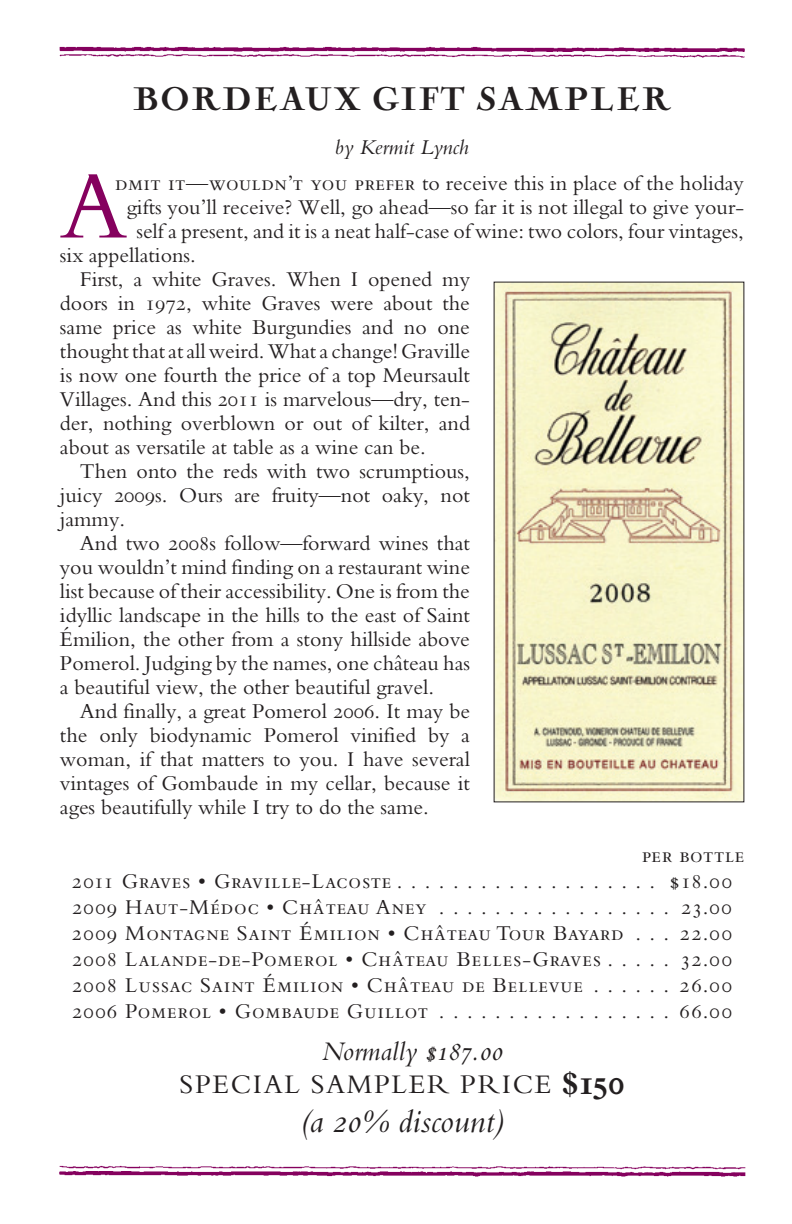
<style>
.page{position:relative;width:792px;height:1224px;background:#fff}
.page>*{position:absolute;margin:0;border:0;box-sizing:border-box;transform-origin:0 0}
.t1{font:99.2px "Bembo Regular TS";color:#85015e}
.t2{font:900 34px "Nicolas Cochin EF";letter-spacing:.055em;color:#231f20}
.t3{font:34px "Bembo Italic Os F5 lig WT";color:#231f20}
.t4{font:28px "Bembo Regular TS";letter-spacing:.06em;color:#231f20}
.t5{font:28px "Bembo Italic TS";color:#231f20}
.t6{font:22px "Bembo Regular TS";color:#231f20}
.t7{font:22px/26px "Bembo SC";letter-spacing:.04em;color:#231f20}
.t8{font:22px "Bembo Italic TS";color:#231f20}
.s1{font-family:"Bembo SC"}
.s2{font-family:"Bembo";font-weight:700;font-size:34px}
.s3{font-family:"Bembo Bold Os F";font-size:34px}
</style>
<div class="page">
<img style="left:59px;top:46px;width:686px;height:11px">
<img style="left:59px;top:1166px;width:687px;height:11px">
<img style="left:496px;top:284px;width:246px;height:516px">
<h2 class="t2" style="left:133px;top:80px;width:539px">BORDEAUX GIFT SAMPLER</h2>
<p class="t8" style="left:335px;top:134px;width:136px">by Kermit Lynch</p>
<h1 class="t1" style="left:60px;top:149px;width:69px">A</h1>
<p class="t6" style="left:115px;top:170px;width:630px"><span class="s1">dmit it—wouldn’t you prefer</span> to receive this in place of the holiday</p>
<p class="t6" style="left:127px;top:194px;width:619px">gifts you’ll receive? Well, go ahead—so far it is not illegal to give your-</p>
<p class="t6" style="left:136px;top:218px;width:609px">self a present, and it is a neat half-case of wine: two colors, four vintages,</p>
<p class="t6" style="left:60px;top:242px;width:138px">six appellations.</p>
<p class="t6" style="left:80px;top:266px;width:392px">First, a white Graves. When I opened my</p>
<p class="t6" style="left:60px;top:290px;width:411px">doors in 1972, white Graves were about the</p>
<p class="t6" style="left:60px;top:314px;width:411px">same price as white Burgundies and no one</p>
<p class="t6" style="left:60px;top:338px;width:411px">thought that at all weird. What a change! Graville</p>
<p class="t6" style="left:60px;top:362px;width:411px">is now one fourth the price of a top Meursault</p>
<p class="t6" style="left:60px;top:386px;width:412px">Villages. And this 2011 is marvelous—dry, ten-</p>
<p class="t6" style="left:60px;top:410px;width:412px">der, nothing overblown or out of kilter, and</p>
<p class="t6" style="left:60px;top:434px;width:367px">about as versatile at table as a wine can be.</p>
<p class="t6" style="left:80px;top:458px;width:392px">Then onto the reds with two scrumptious,</p>
<p class="t6" style="left:60px;top:482px;width:412px">juicy 2009s. Ours are fruity—not oaky, not</p>
<p class="t6" style="left:60px;top:506px;width:67px">jammy.</p>
<p class="t6" style="left:80px;top:530px;width:392px">And two 2008s follow—forward wines that</p>
<p class="t6" style="left:60px;top:554px;width:412px">you wouldn’t mind finding on a restaurant wine</p>
<p class="t6" style="left:60px;top:578px;width:411px">list because of their accessibility. One is from the</p>
<p class="t6" style="left:60px;top:602px;width:411px">idyllic landscape in the hills to the east of Saint</p>
<p class="t6" style="left:60px;top:626px;width:411px">Émilion, the other from a stony hillside above</p>
<p class="t6" style="left:60px;top:650px;width:412px">Pomerol. Judging by the names, one château has</p>
<p class="t6" style="left:60px;top:674px;width:376px">a beautiful view, the other beautiful gravel.</p>
<p class="t6" style="left:80px;top:698px;width:391px">And finally, a great Pomerol 2006. It may be</p>
<p class="t6" style="left:60px;top:722px;width:412px">the only biodynamic Pomerol vinified by a</p>
<p class="t6" style="left:60px;top:746px;width:411px">woman, if that matters to you. I have several</p>
<p class="t6" style="left:60px;top:770px;width:412px">vintages of Gombaude in my cellar, because it</p>
<p class="t6" style="left:60px;top:794px;width:370px">ages beautifully while I try to do the same.</p>
<p class="t7" style="left:72px;top:842px;width:674px;text-indent:570px">per bottle 2011 Graves • Graville-Lacoste . . . . . . . . . . . . . . . . . . . $18.00<br>2009 Haut-Médoc • Château Aney . . . . . . . . . . . . . . . . . 23.00<br>2009 Montagne Saint Émilion • Château Tour Bayard . . . 22.00<br>2008 Lalande-de-Pomerol • Château Belles-Graves . . . . . 32.00<br>2008 Lussac Saint Émilion • Château de Bellevue . . . . . . 26.00<br>2006 Pomerol • Gombaude Guillot . . . . . . . . . . . . . . . . . 66.00</p>
<p class="t5" style="left:321px;top:1034px;width:183px">Normally $187.00</p>
<p class="t4" style="left:180px;top:1068px;width:446px">SPECIAL SAMPLER PRICE <span class="s2">$</span><span class="s3">150</span></p>
<h2 class="t3" style="left:300px;top:1101px;width:205px">(a 20% discount)</h2>
</div>
